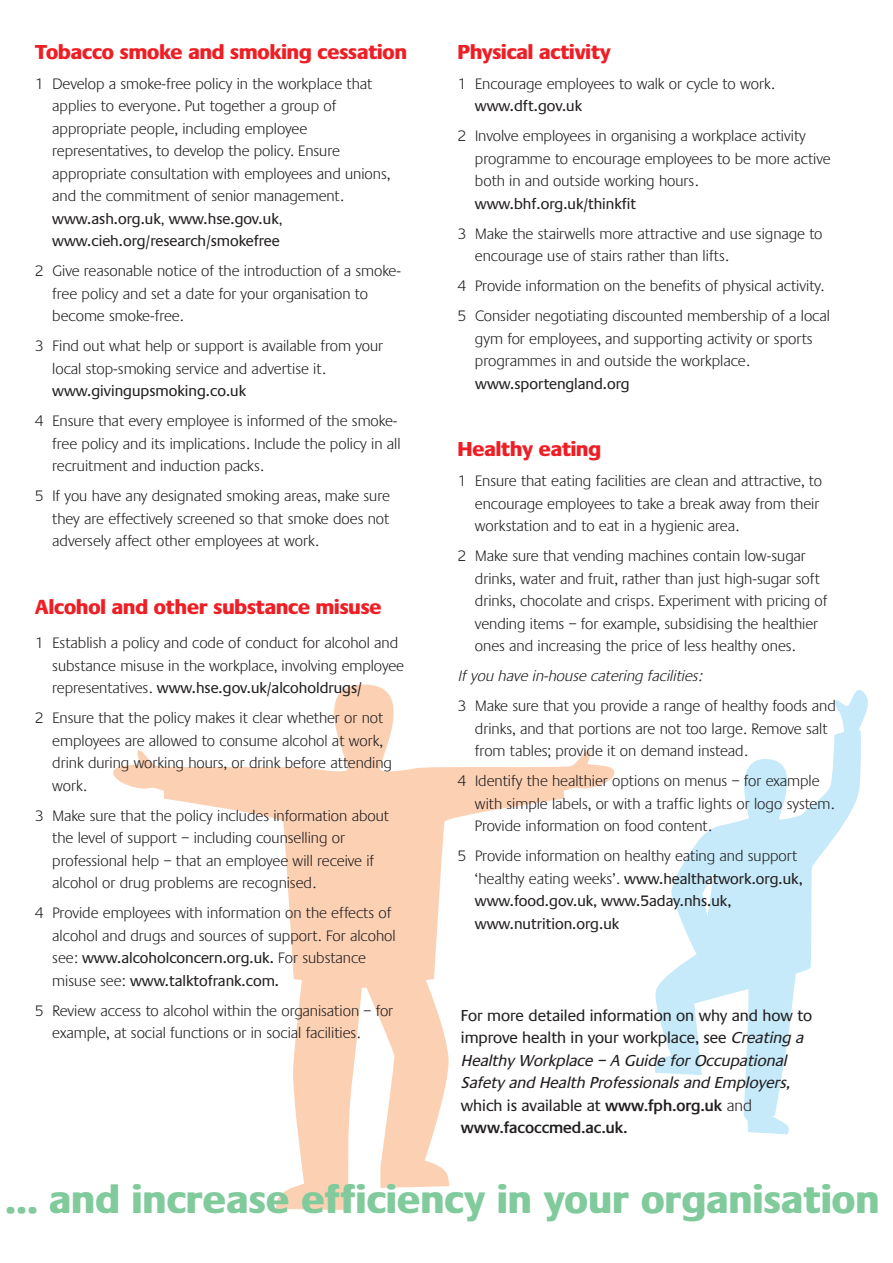
<style>
.page{position:relative;width:893px;height:1263px;background:#fff}
.page>*{position:absolute;margin:0;border:0;box-sizing:border-box;transform-origin:0 0}
.t1{font:800 40.5px "Praxis";letter-spacing:.01em;color:#80ca9c}
.t2{font:800 21px "Praxis";color:#ee1e24}
.t3{font:16.5px/22.5px "Praxis";color:#231f20}
.t4{font:300 15.75px/22.5px "Praxis";color:#231f20}
.t5{font:15.75px/22.5px "Praxis";color:#231f20}
.t6{font:italic 300 15.75px "Praxis";color:#231f20}
.s1{font-weight:400}
.s2{font-weight:300}
.s3{font-style:italic}
.s4{font-weight:600}
</style>
<div class="page">
<svg style="left:113px;top:684px;width:502px;height:526px"></svg>
<svg style="left:654px;top:690px;width:214px;height:444px"></svg>
<h2 class="t2" style="left:35px;top:39px;width:373px">Tobacco smoke and smoking cessation</h2>
<p class="t4" style="left:52px;top:72px;width:339px;text-indent:-17px">1 Develop a smoke-free policy in the workplace that applies to everyone. Put together a group of appropriate people, including employee representatives, to develop the policy. Ensure appropriate consultation with employees and unions, and the commitment of senior management. <span class="s1">www.ash.org.uk</span>, <span class="s1">www.hse.gov.uk</span>, <span class="s1">www.cieh.org/research/smokefree</span></p>
<p class="t4" style="left:52px;top:260px;width:350px;text-indent:-17px">2 Give reasonable notice of the introduction of a smoke&shy;free policy and set a date for your organisation to become smoke-free.</p>
<p class="t4" style="left:52px;top:335px;width:332px;text-indent:-17px">3 Find out what help or support is available from your local stop-smoking service and advertise it.</p>
<p class="t5" style="left:52px;top:380px;width:195px">www.givingupsmoking.co.uk</p>
<p class="t4" style="left:52px;top:410px;width:350px;text-indent:-17px">4 Ensure that every employee is informed of the smoke&shy;free policy and its implications. Include the policy in all recruitment and induction packs.</p>
<p class="t4" style="left:52px;top:485px;width:339px;text-align:justify;text-indent:-17px">5 If you have any designated smoking areas, make sure they are effectively screened so that smoke does not adversely affect other employees at work.</p>
<h2 class="t2" style="left:35px;top:594px;width:348px">Alcohol and other substance misuse</h2>
<p class="t4" style="left:52px;top:632px;width:353px;text-indent:-17px">1 Establish a policy and code of conduct for alcohol and substance misuse in the workplace, involving employee representatives. <span class="s1">www.hse.gov.uk/alcoholdrugs/</span></p>
<p class="t4" style="left:52px;top:707px;width:341px;text-indent:-17px">2 Ensure that the policy makes it clear whether or not employees are allowed to consume alcohol at work, drink during working hours, or drink before attending work.</p>
<p class="t4" style="left:52px;top:804px;width:338px;text-indent:-17px">3 Make sure that the policy includes information about the level of support – including counselling or professional help – that an employee will receive if alcohol or drug problems are recognised.</p>
<p class="t4" style="left:52px;top:902px;width:345px;text-indent:-17px">4 Provide employees with information on the effects of alcohol and drugs and sources of support. For alcohol see: <span class="s1">www.alcoholconcern.org.uk.</span> For substance misuse see: <span class="s1">www.talktofrank.com.</span></p>
<p class="t4" style="left:52px;top:999px;width:342px;text-indent:-17px">5 Review access to alcohol within the organisation – for example, at social functions or in social facilities.</p>
<h2 class="t2" style="left:458px;top:39px;width:154px">Physical activity</h2>
<p class="t4" style="left:458px;top:72px;width:318px">1 Encourage employees to walk or cycle to work.</p>
<p class="t5" style="left:475px;top:95px;width:109px">www.dft.gov.uk</p>
<p class="t4" style="left:475px;top:125px;width:357px;text-indent:-17px">2 Involve employees in organising a workplace activity programme to encourage employees to be more active both in and outside working hours.</p>
<p class="t5" style="left:475px;top:192px;width:163px">www.bhf.org.uk/thinkfit</p>
<p class="t4" style="left:475px;top:222px;width:349px;text-indent:-17px">3 Make the stairwells more attractive and use signage to encourage use of stairs rather than lifts.</p>
<p class="t4" style="left:458px;top:271px;width:374px;line-height:30px">4 Provide information on the benefits of physical activity.<br>5 Consider negotiating discounted membership of a local</p>
<p class="t4" style="left:475px;top:327px;width:339px">gym for employees, and supporting activity or sports programmes in and outside the workplace.</p>
<p class="t5" style="left:475px;top:372px;width:156px">www.sportengland.org</p>
<h2 class="t2" style="left:458px;top:437px;width:145px">Healthy eating</h2>
<p class="t4" style="left:475px;top:470px;width:349px;text-indent:-17px">1 Ensure that eating facilities are clean and attractive, to encourage employees to take a break away from their workstation and to eat in a hygienic area.</p>
<p class="t4" style="left:475px;top:545px;width:354px;text-indent:-17px">2 Make sure that vending machines contain low-sugar drinks, water and fruit, rather than just high-sugar soft drinks, chocolate and crisps. Experiment with pricing of vending items – for example, subsidising the healthier ones and increasing the price of less healthy ones.</p>
<p class="t6" style="left:458px;top:667px;width:248px">If you have in-house catering facilities:</p>
<p class="t4" style="left:475px;top:695px;width:362px;text-indent:-17px">3 Make sure that you provide a range of healthy foods and drinks, and that portions are not too large. Remove salt from tables; provide it on demand instead.</p>
<p class="t4" style="left:475px;top:770px;width:361px;text-indent:-17px">4 Identify the healthier options on menus – for example with simple labels, or with a traffic lights or logo system.<br>Provide information on food content.</p>
<p class="t5" style="left:475px;top:845px;width:329px;text-indent:-17px"><span class="s2">5 Provide information on healthy eating and support ‘healthy eating weeks’.</span> www.healthatwork.org.uk, www.food.gov.uk, www.5aday.nhs.uk, www.nutrition.org.uk</p>
<p class="t3" style="left:461px;top:1003px;width:353px">For more detailed information on why and how to improve health in your workplace, see <span class="s3">Creating a Healthy Workplace – A Guide for Occupational Safety and Health Professionals and Employers, </span>which is available at <span class="s4">www.fph.org.uk</span> <span class="s2">and </span><span class="s4">www.facoccmed.ac.uk.</span></p>
<h1 class="t1" style="left:5px;top:1176px;width:876px">... and increase efficiency in your organisation</h1>
</div>
